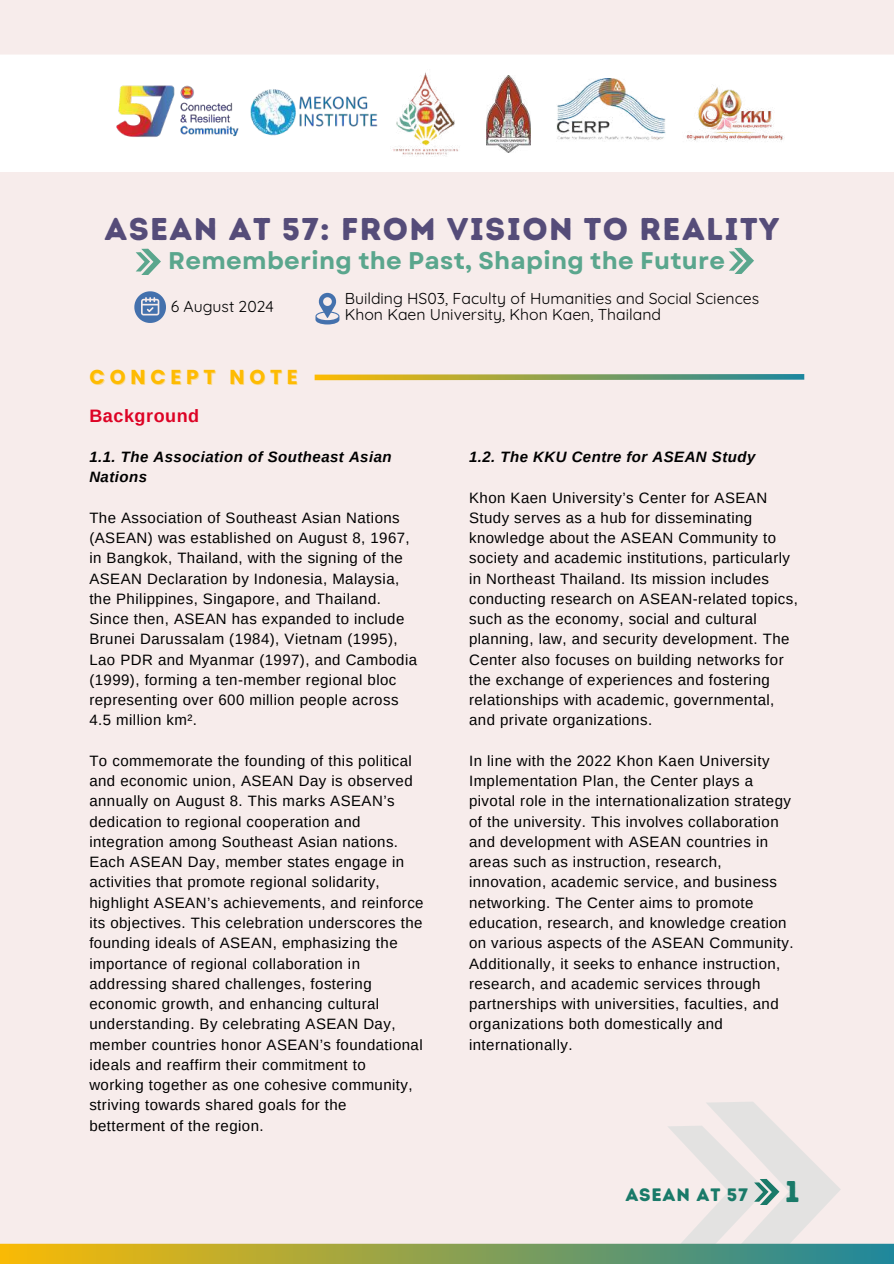
<style>
.page{position:relative;width:894px;height:1264px;background:#fff}
.page>*{position:absolute;margin:0;border:0;box-sizing:border-box;transform-origin:0 0}
.t1{font:31.5px "Intro Rust Base";letter-spacing:.045em;color:#554c79}
.t2{font:700 24.15px "Garet";letter-spacing:.015em;color:#5aa68d}
.t3{font:700 20.1px "Poppins";letter-spacing:.235em;color:#febb02}
.t4{font:700 18px "Arimo";letter-spacing:.03em;color:#dd0325}
.t5{font:18px "Intro Rust Base";letter-spacing:.045em;color:#1a7a69}
.t6{font:15.75px/16.5px "Quicksand";color:#000}
.t7{font:15px/20.2px "Arimo";letter-spacing:.03em;color:#000}
.t8{font:italic 700 15px/20.2px "Arimo";letter-spacing:.03em;color:#000}
.s1{font-size:30px}
</style>
<div class="page">
<div style="left:0;top:0;width:893px;height:1263px;background:#f7eceb"></div>
<div style="left:0;top:55px;width:893px;height:117px;background:#fff"></div>
<svg style="left:134px;top:291px;width:32px;height:32px"></svg>
<svg style="left:315px;top:293px;width:24px;height:31px"></svg>
<svg style="left:314px;top:374px;width:491px;height:7px;background:#a1af6e"></svg>
<svg style="left:0;top:1243px;width:893px;height:20px;background:#a1a749"></svg>
<svg style="left:136px;top:249px;width:25px;height:25px"></svg>
<svg style="left:729px;top:248px;width:24px;height:26px"></svg>
<svg style="left:667px;top:1102px;width:173px;height:161px"></svg>
<img style="left:109px;top:64px;width:137px;height:95px">
<img style="left:390px;top:70px;width:70px;height:89px">
<img style="left:486px;top:75px;width:44px;height:78px">
<img style="left:246px;top:88px;width:136px;height:48px">
<img style="left:682px;top:84px;width:102px;height:61px">
<img style="left:556px;top:79px;width:109px;height:66px">
<h1 class="t1" style="left:104px;top:210px;width:675px">ASEAN AT 57: FROM VISION TO REALITY</h1>
<h2 class="t2" style="left:168px;top:243px;width:558px">Remembering the Past, Shaping the Future</h2>
<p class="t6" style="left:171px;top:298px;width:105px">6 August 2024</p>
<p class="t6" style="left:344px;top:289px;width:416px">Building HS03, Faculty of Humanities and Social Sciences<br>Khon Kaen University, Khon Kaen, Thailand</p>
<h3 class="t3" style="left:90px;top:362px;width:209px">CONCEPT NOTE</h3>
<p class="t4" style="left:89px;top:406px;width:111px">Background</p>
<p class="t8" style="left:89px;top:446px;width:304px">1.1. The Association of Southeast Asian<br>Nations</p>
<p class="t7" style="left:89px;top:507px;width:329px">The Association of Southeast Asian Nations (ASEAN) was established on August 8, 1967, in Bangkok, Thailand, with the signing of the ASEAN Declaration by Indonesia, Malaysia, the Philippines, Singapore, and Thailand.<br>Since then, ASEAN has expanded to include Brunei Darussalam (1984), Vietnam (1995), Lao PDR and Myanmar (1997), and Cambodia (1999), forming a ten-member regional bloc representing over 600 million people across 4.5 million km².</p>
<p class="t7" style="left:89px;top:750px;width:336px">To commemorate the founding of this political and economic union, ASEAN Day is observed annually on August 8. This marks ASEAN’s dedication to regional cooperation and integration among Southeast Asian nations.<br>Each ASEAN Day, member states engage in activities that promote regional solidarity, highlight ASEAN’s achievements, and reinforce its objectives. This celebration underscores the founding ideals of ASEAN, emphasizing the importance of regional collaboration in addressing shared challenges, fostering economic growth, and enhancing cultural understanding. By celebrating ASEAN Day, member countries honor ASEAN’s foundational ideals and reaffirm their commitment to working together as one cohesive community, striving towards shared goals for the betterment of the region.</p>
<p class="t8" style="left:469px;top:446px;width:288px">1.2. The KKU Centre for ASEAN Study</p>
<p class="t7" style="left:469px;top:487px;width:330px">Khon Kaen University’s Center for ASEAN Study serves as a hub for disseminating knowledge about the ASEAN Community to society and academic institutions, particularly in Northeast Thailand. Its mission includes conducting research on ASEAN-related topics, such as the economy, social and cultural planning, law, and security development. The Center also focuses on building networks for the exchange of experiences and fostering relationships with academic, governmental, and private organizations.</p>
<p class="t7" style="left:469px;top:750px;width:326px">In line with the 2022 Khon Kaen University Implementation Plan, the Center plays a pivotal role in the internationalization strategy of the university. This involves collaboration and development with ASEAN countries in areas such as instruction, research, innovation, academic service, and business networking. The Center aims to promote education, research, and knowledge creation on various aspects of the ASEAN Community.<br>Additionally, it seeks to enhance instruction, research, and academic services through partnerships with universities, faculties, and organizations both domestically and internationally.</p>
<p class="t5" style="left:625px;top:1183px;width:176px">ASEAN AT 57 <span class="s1">1</span></p>
</div>
